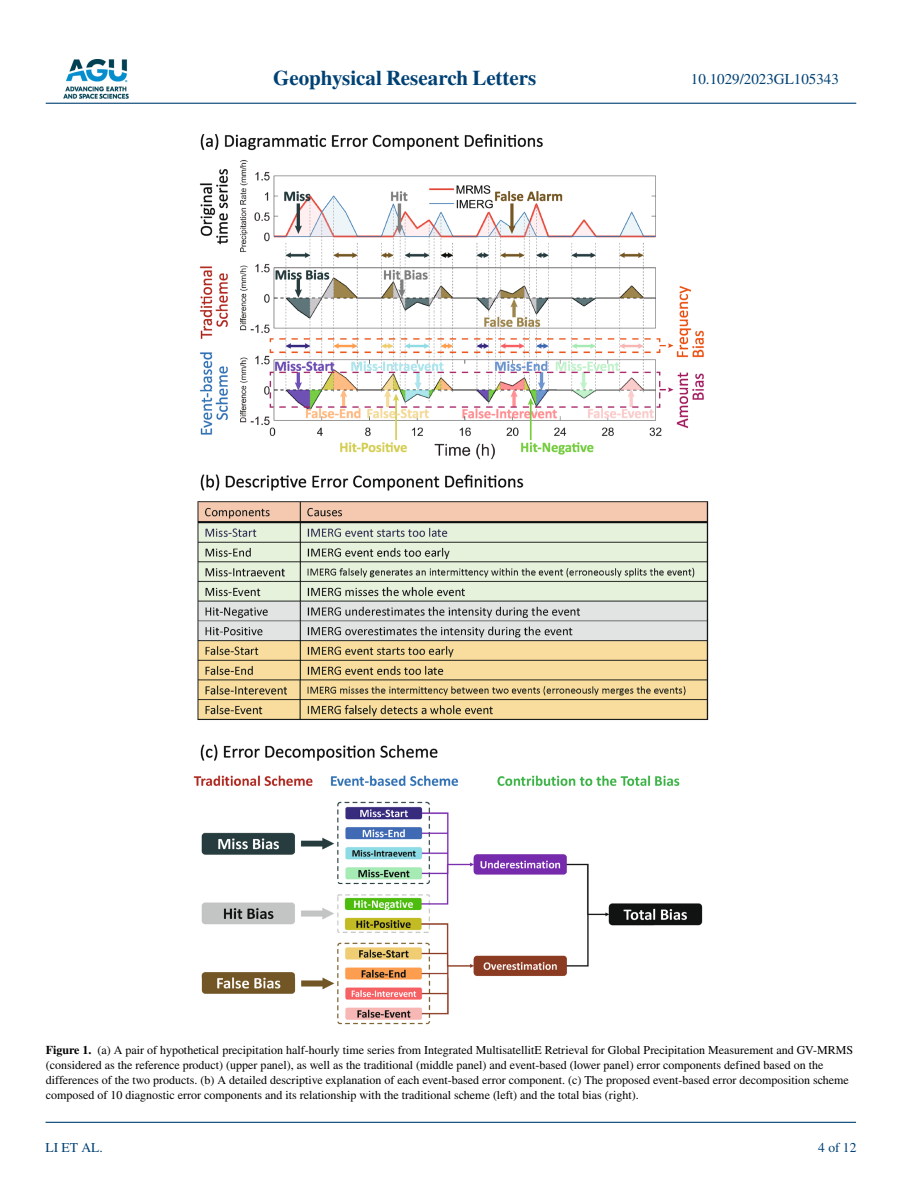
<style>
.page{position:relative;width:902px;height:1183px;background:#fff}
.page>*{position:absolute;margin:0;border:0;box-sizing:border-box;transform-origin:0 0}
.t1{font:700 21px "STIX";color:#004174}
.t2{font:15px "STIX";color:#004174}
.t3{font:13.5px "STIX";color:#004174}
.t4{font:12px/15px "STIX";color:#000}
.s1{font-weight:700}
</style>
<div class="page">
<img style="left:63px;top:60px;width:65px;height:39px">
<hr style="left:46px;top:103px;width:810px;height:1px;background:#004174">
<hr style="left:45px;top:1121px;width:810px;height:1px;background:#004174">
<img style="left:194px;top:134px;width:514px;height:890px">
<h1 class="t1" style="left:273px;top:66px;width:265px">Geophysical Research Letters</h1>
<p class="t2" style="left:691px;top:69px;width:149px">10.1029/2023GL105343</p>
<p class="t4" style="left:46px;top:1042px;width:809px"><span class="s1">Figure 1.</span> (a) A pair of hypothetical precipitation half-hourly time series from Integrated MultisatellitE Retrieval for Global Precipitation Measurement and GV-MRMS (considered as the reference product) (upper panel), as well as the traditional (middle panel) and event-based (lower panel) error components defined based on the differences of the two products. (b) A detailed descriptive explanation of each event-based error component. (c) The proposed event-based error decomposition scheme composed of 10 diagnostic error components and its relationship with the traditional scheme (left) and the total bias (right).</p>
<p class="t3" style="left:45px;top:1138px;width:59px">LI ET AL.</p>
<p class="t3" style="left:818px;top:1138px;width:40px">4 of 12</p>
</div>
